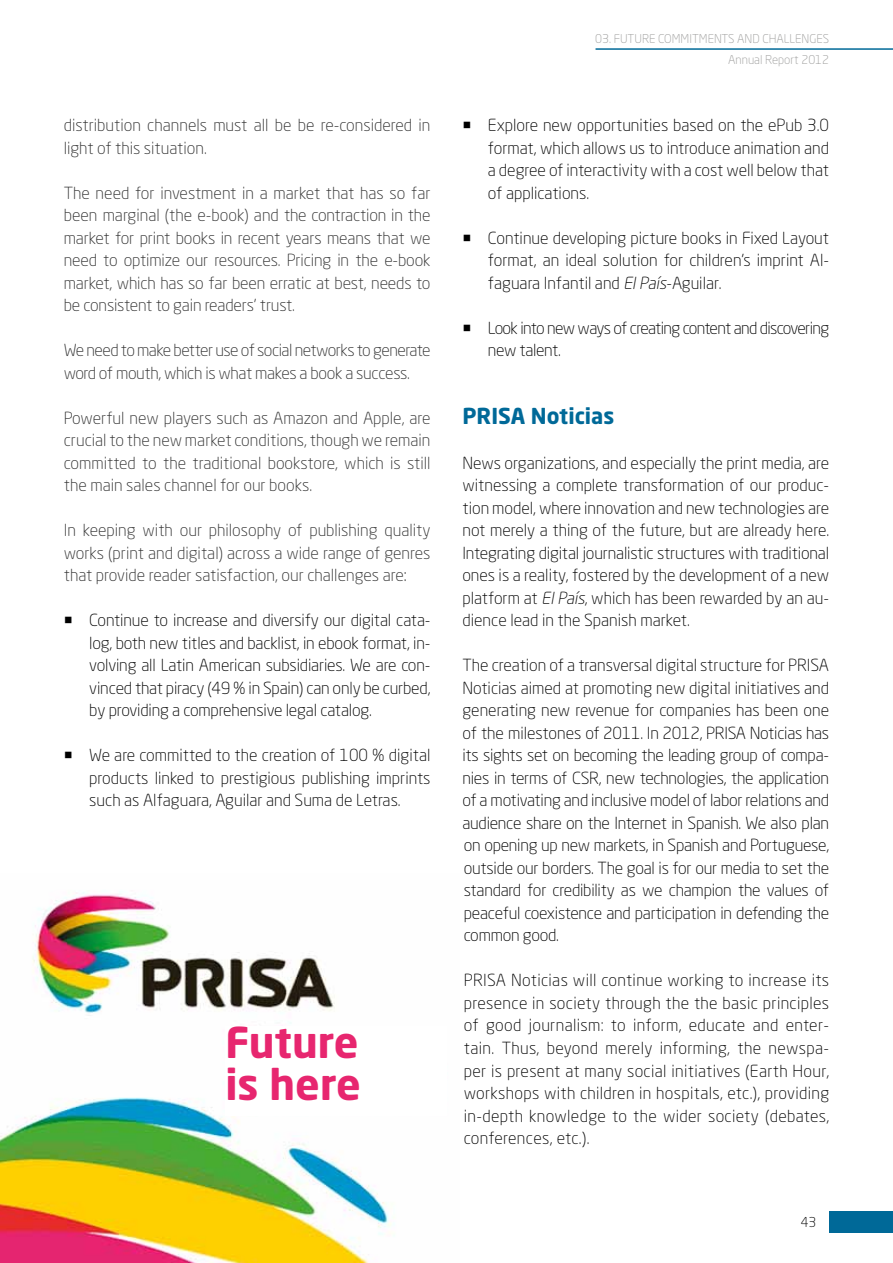
<style>
.page{position:relative;width:893px;height:1263px;background:#fff}
.page>*{position:absolute;margin:0;border:0;box-sizing:border-box;transform-origin:0 0}
.t1{font:700 42px/42px "Neo Sans Pro";color:#e7266f}
.t2{font:700 21.75px "Neo Sans Pro";color:#006998}
.t3{font:300 16.5px/22.5px "Neo Sans Pro";color:#000;text-align:justify}
.t4{font:300 16.5px/22.5px "Neo Sans Pro";letter-spacing:-.01em;color:#2f2f2f;text-align:justify}
.t5{font:300 16.5px/22.5px "Neo Sans Pro";letter-spacing:-.03em;color:#2f2f2f}
.t6{font:300 16.5px/22.5px "Neo Sans Pro";letter-spacing:-.04em;color:#000}
.t7{font:300 13.5px "Neo Sans Pro";color:#000}
.t8{font:300 12px "Neo Sans Pro";color:#9d9d9c}
.s1{color:#000}
.s2{font-style:italic}
</style>
<div class="page">
<div style="left:829px;top:1211px;width:64px;height:22px;background:#006998"></div>
<hr style="left:595px;top:48px;width:298px;height:2px;background:#006998">
<img style="left:0;top:892px;width:394px;height:371px">
<div style="left:225px;top:1026px;width:221px;height:89px;background:#fff"></div>
<p class="t4" style="left:64px;top:114px;width:368px">distribution channels must all be be re-considered in light of this situation.</p>
<p class="t4" style="left:64px;top:181px;width:368px">The need for investment in a market that has so far been marginal (the e-book) and the contraction in the market for print books in recent years means that we need to optimize our resources. Pricing in the e-book market, which has so far been erratic at best, needs to be consistent to gain readers’ trust.</p>
<p class="t5" style="left:64px;top:339px;width:368px">We need to make better use of social networks to generate word of mouth, which is what makes a book a success.</p>
<p class="t4" style="left:64px;top:406px;width:368px">Powerful new players such as Amazon and Apple, are crucial to the new market conditions, though we remain committed to the traditional bookstore, which is still the main sales channel for our books.</p>
<p class="t4" style="left:64px;top:519px;width:368px">In keeping with our philosophy of publishing quality works (print and digital) across a wide range of genres that provide reader satisfaction, our challenges are<span class="s1">:</span></p>
<p class="t3" style="left:89px;top:609px;width:343px">Continue to increase and diversify our digital cata&shy;log, both new titles and backlist, in ebook format, in&shy;volving all Latin American subsidiaries. We are con&shy;vinced that piracy (49 % in Spain) can only be curbed, by providing a comprehensive legal catalog.</p>
<p class="t3" style="left:89px;top:744px;width:343px">We are committed to the creation of 100 % digital products linked to prestigious publishing imprints such as Alfaguara, Aguilar and Suma de Letras.</p>
<h1 class="t1" style="left:225px;top:1020px;width:137px">Future is here</h1>
<p class="t8" style="left:595px;top:31px;width:235px">03. Future commitments and challenges</p>
<p class="t8" style="left:728px;top:52px;width:103px">Annual Report 2012</p>
<p class="t3" style="left:488px;top:114px;width:343px">Explore new opportunities based on the ePub 3.0 format, which allows us to introduce animation and a degree of interactivity with a cost well below that of applications.</p>
<p class="t3" style="left:488px;top:226px;width:343px">Continue developing picture books in Fixed Layout format, an ideal solution for children’s imprint Al&shy;faguara Infantil and <span class="s2">ElPaís</span>-Aguilar.</p>
<p class="t6" style="left:488px;top:316px;width:343px">Look into new ways of creating content and discovering new talent.</p>
<h2 class="t2" style="left:462px;top:402px;width:154px">PRISA Noticias</h2>
<p class="t3" style="left:462px;top:451px;width:368px">News organizations, and especially the print media, are witnessing a complete transformation of our produc&shy;tion model, where innovation and new technologies are not merely a thing of the future, but are already here.<br>Integrating digital journalistic structures with traditional ones is a reality, fostered by the development of a new platform at <span class="s2">ElPaís</span>, which has been rewarded by an au&shy;dience lead in the Spanish market.</p>
<p class="t3" style="left:462px;top:654px;width:368px">The creation of a transversal digital structure for PRISA Noticias aimed at promoting new digital initiatives and generating new revenue for companies has been one of the milestones of 2011. In 2012, PRISA Noticias has its sights set on becoming the leading group of compa&shy;nies in terms of CSR, new technologies, the application of a motivating and inclusive model of labor relations and audience share on the Internet in Spanish. We also plan on opening up new markets, in Spanish and Portuguese, outside our borders. The goal is for our media to set the standard for credibility as we champion the values of peaceful coexistence and participation in defending the common good.</p>
<p class="t3" style="left:464px;top:969px;width:367px">PRISA Noticias will continue working to increase its presence in society through the the basic principles of good journalism: to inform, educate and enter&shy;tain. Thus, beyond merely informing, the newspa&shy;per is present at many social initiatives (Earth Hour, workshops with children in hospitals, etc.), providing in-depth knowledge to the wider society (debates, conferences, etc.).</p>
<p class="t7" style="left:801px;top:1214px;width:17px">43</p>
</div>
